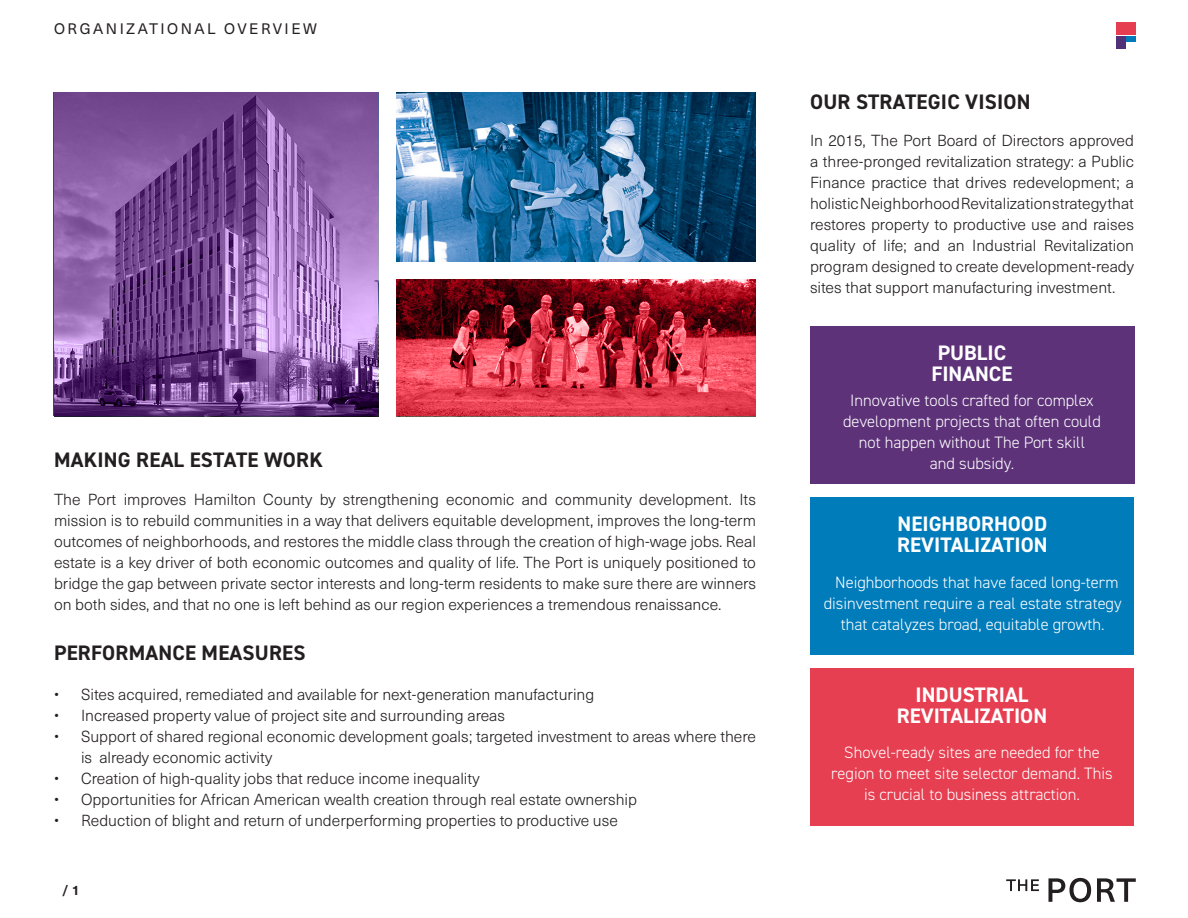
<style>
.page{position:relative;width:1188px;height:918px;background:#fff}
.page>*{position:absolute;margin:0;border:0;box-sizing:border-box;transform-origin:0 0}
.t1{font:700 21px "DIN2014";color:#fff}
.t2{font:700 21px "DIN2014";letter-spacing:.01em;color:#231f20}
.t3{font:300 16.5px/21px "DIN2014";color:#fff;text-align:center}
.Paragraph_Style_1{font:300 15.75px/21px "Neue Haas Unica W1 G";color:#231f20;text-align:justify}
.Body_Text{font:300 15.75px/21px "Neue Haas Unica W1 G";color:#231f20;text-align:justify}
.t4{font:15px "Neue Haas Unica W1 G";letter-spacing:.165em;color:#231f20}
.t5{font:700 13.5px "Neue Haas Unica W1 G";color:#231f20}
</style>
<div class="page">
<div style="left:1127px;top:36px;width:9px;height:6px;background:#007bba"></div>
<div style="left:1116px;top:36px;width:9px;height:13px;background:#513279"></div>
<div style="left:1116px;top:23px;width:20px;height:12px;background:#e63d50"></div>
<svg style="left:1048px;top:878px;width:43px;height:24px"></svg>
<svg style="left:1097px;top:878px;width:39px;height:24px"></svg>
<svg style="left:1006px;top:879px;width:33px;height:12px"></svg>
<div style="left:810px;top:668px;width:324px;height:158px;background:#e63f51"></div>
<div style="left:810px;top:497px;width:324px;height:158px;background:#007cbb"></div>
<div style="left:810px;top:327px;width:325px;height:157px;background:#5d3279"></div>
<img style="left:396px;top:92px;width:360px;height:170px">
<svg style="left:54px;top:92px;width:324px;height:324px;background:#82579e"></svg>
<svg style="left:396px;top:280px;width:360px;height:136px;background:#b12c3b"></svg>
<p class="t4" style="left:54px;top:18px;width:264px">ORGANIZATIONAL OVERVIEW</p>
<p class="t2" style="left:810px;top:88px;width:222px">OUR STRATEGIC VISION</p>
<p class="Body_Text" style="left:810px;top:129px;width:326px">In 2015, The Port Board of Directors approved a three-pronged revitalization strategy: a Public Finance practice that drives redevelopment; a holistic Neighborhood Revitalization strategy that restores property to productive use and raises quality of life; and an Industrial Revitalization program designed to create development-ready sites that support manufacturing investment.</p>
<p class="t1" style="left:938px;top:339px;width:70px">PUBLIC</p>
<p class="t1" style="left:932px;top:360px;width:82px">FINANCE</p>
<p class="t3" style="left:843px;top:390px;width:259px">Innovative tools crafted for complex development projects that often could not happen without The Port skill</p>
<p class="t2" style="left:54px;top:446px;width:270px">MAKING REAL ESTATE WORK</p>
<p class="t3" style="left:930px;top:453px;width:86px">and subsidy.</p>
<p class="Paragraph_Style_1" style="left:54px;top:488px;width:704px">The Port improves Hamilton County by strengthening economic and community development. Its mission is to rebuild communities in a way that delivers equitable development, improves the long-term outcomes of neighborhoods, and restores the middle class through the creation of high-wage jobs. Real estate is a key driver of both economic outcomes and quality of life. The Port is uniquely positioned to bridge the gap between private sector interests and long-term residents to make sure there are winners on both sides, and that no one is left behind as our region experiences a tremendous renaissance.</p>
<p class="t2" style="left:54px;top:639px;width:253px">PERFORMANCE MEASURES</p>
<p class="Paragraph_Style_1" style="left:54px;top:683px;width:542px">• Sites acquired, remediated and available for next-generation manufacturing</p>
<p class="Paragraph_Style_1" style="left:54px;top:704px;width:453px">• Increased property value of project site and surrounding areas</p>
<p class="Paragraph_Style_1" style="left:81px;top:725px;width:677px;text-indent:-27px">• Support of shared regional economic development goals; targeted investment to areas where there is already economic activity</p>
<p class="Paragraph_Style_1" style="left:54px;top:767px;width:427px">• Creation of high-quality jobs that reduce income inequality</p>
<p class="Paragraph_Style_1" style="left:54px;top:788px;width:585px">• Opportunities for African American wealth creation through real estate ownership</p>
<p class="Paragraph_Style_1" style="left:54px;top:809px;width:565px">• Reduction of blight and return of underperforming properties to productive use</p>
<p class="t5" style="left:62px;top:880px;width:19px">/ 1</p>
<p class="t1" style="left:898px;top:510px;width:151px">NEIGHBORHOOD</p>
<p class="t1" style="left:897px;top:531px;width:152px">REVITALIZATION</p>
<p class="t3" style="left:824px;top:571px;width:300px">Neighborhoods that have faced long-term disinvestment require a real estate strategy that catalyzes broad, equitable growth.</p>
<p class="t1" style="left:916px;top:681px;width:114px">INDUSTRIAL</p>
<p class="t1" style="left:897px;top:702px;width:152px">REVITALIZATION</p>
<p class="t3" style="left:831px;top:742px;width:283px">Shovel-ready sites are needed for the region to meet site selector demand. This is crucial to business attraction.</p>
</div>
